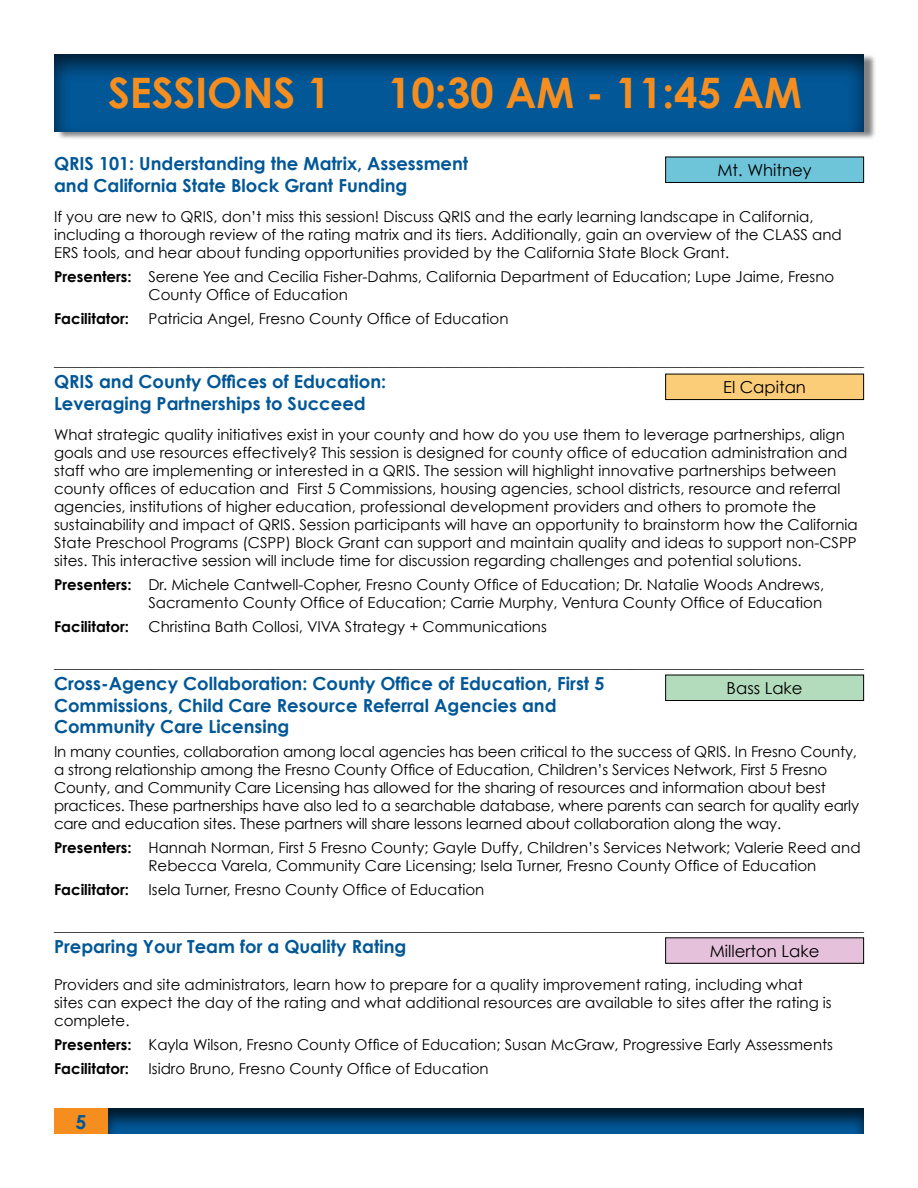
<style>
.page{position:relative;width:918px;height:1188px;background:#fff}
.page>*{position:absolute;margin:0;border:0;box-sizing:border-box;transform-origin:0 0}
.t1{font:700 42px "Century Gothic";color:#f68e1f}
.t2{font:700 19.5px "Century Gothic";color:#025797}
.t3{font:700 18px/21.6px "Century Gothic";color:#025797}
.t4{font:16.5px "Century Gothic";color:#000}
.t5{font:15px/18px "Century Gothic";color:#000}
.t6{font:700 15px "Century Gothic";color:#000}
.s1{font-weight:700}
</style>
<div class="page">
<div style="left:56px;top:53px;width:821px;height:88px;background:#000;opacity:.5"></div>
<div style="left:52px;top:52px;width:814px;height:82px;background:#000;opacity:.7"></div>
<div style="left:108px;top:1108px;width:759px;height:28px;background:#000;opacity:.7"></div>
<div style="left:54px;top:1109px;width:54px;height:25px;background:#f68e1f"></div>
<div style="left:666px;top:157px;width:198px;height:25px;background:#6ec5da"></div>
<div style="left:665px;top:157px;width:199px;height:26px;border:1px solid #000"></div>
<div style="left:666px;top:374px;width:198px;height:26px;background:#fbcd79"></div>
<div style="left:665px;top:374px;width:199px;height:26px;border:1px solid #000"></div>
<div style="left:666px;top:675px;width:198px;height:26px;background:#b2dcbb"></div>
<div style="left:665px;top:675px;width:199px;height:26px;border:1px solid #000"></div>
<div style="left:666px;top:938px;width:198px;height:25px;background:#e6c1dc"></div>
<div style="left:665px;top:937px;width:199px;height:27px;border:1px solid #000"></div>
<h1 class="t1" style="left:108px;top:67px;width:224px">Sessions 1</h1>
<h1 class="t1" style="left:388px;top:67px;width:416px">10:30 am - 11:45 am</h1>
<p class="t3" style="left:54px;top:152px;width:416px">QRIS 101: Understanding the Matrix, Assessment and California State Block Grant Funding</p>
<p class="t5" style="left:54px;top:208px;width:789px">If you are new to QRIS, don’t miss this session! Discuss QRIS and the early learning landscape in California, including a thorough review of the rating matrix and its tiers. Additionally, gain an overview of the CLASS and<br>ERS tools, and hear about funding opportunities provided by the California State Block Grant.</p>
<p class="t5" style="left:148px;top:268px;width:687px;text-indent:-94px"><span class="s1">Presenters:</span> Serene Yee and Cecilia Fisher-Dahms, California Department of Education; Lupe Jaime, Fresno<br>County Office of Education</p>
<p class="t6" style="left:54px;top:310px;width:76px">Facilitator:</p>
<p class="t5" style="left:148px;top:310px;width:362px">Patricia Angel, Fresno County Office of Education</p>
<p class="t4" style="left:717px;top:160px;width:96px">Mt. Whitney</p>
<p class="t5" style="left:54px;top:352px;width:811px">____________________________________________________________________________________________________________</p>
<p class="t3" style="left:54px;top:370px;width:334px">QRIS and County Offices of Education:<br>Leveraging Partnerships to Succeed</p>
<p class="t5" style="left:54px;top:426px;width:805px">What strategic quality initiatives exist in your county and how do you use them to leverage partnerships, align goals and use resources effectively? This session is designed for county office of education administration and staff who are implementing or interested in a QRIS. The session will highlight innovative partnerships between county offices of education and First 5 Commissions, housing agencies, school districts, resource and referral agencies, institutions of higher education, professional development providers and others to promote the sustainability and impact of QRIS. Session participants will have an opportunity to brainstorm how the California State Preschool Programs (CSPP) Block Grant can support and maintain quality and ideas to support non-CSPP sites. This interactive session will include time for discussion regarding challenges and potential solutions.</p>
<p class="t5" style="left:54px;top:576px;width:772px;text-align:right"><span class="s1">Presenters:</span> Dr. Michele Cantwell-Copher, Fresno County Office of Education; Dr. Natalie Woods Andrews,<br>Sacramento County Office of Education; Carrie Murphy, Ventura County Office of Education</p>
<p class="t6" style="left:54px;top:618px;width:76px">Facilitator:</p>
<p class="t5" style="left:148px;top:618px;width:400px">Christina Bath Collosi, VIVA Strategy + Communications</p>
<p class="t5" style="left:54px;top:654px;width:811px">____________________________________________________________________________________________________________</p>
<p class="t3" style="left:54px;top:672px;width:552px">Cross-Agency Collaboration: County Office of Education, First 5<br>Commissions, Child Care Resource Referral Agencies and<br>Community Care Licensing</p>
<p class="t5" style="left:54px;top:743px;width:807px">In many counties, collaboration among local agencies has been critical to the success of QRIS. In Fresno County, a strong relationship among the Fresno County Office of Education, Children’s Services Network, First 5 Fresno County, and Community Care Licensing has allowed for the sharing of resources and information about best practices. These partnerships have also led to a searchable database, where parents can search for quality early care and education sites. These partners will share lessons learned about collaboration along the way.</p>
<p class="t5" style="left:148px;top:839px;width:714px;text-indent:-94px"><span class="s1">Presenters:</span> Hannah Norman, First 5 Fresno County; Gayle Duffy, Children’s Services Network; Valerie Reed and<br>Rebecca Varela, Community Care Licensing; Isela Turner, Fresno County Office of Education</p>
<p class="t6" style="left:54px;top:880px;width:76px">Facilitator:</p>
<p class="t5" style="left:148px;top:881px;width:337px">Isela Turner, Fresno County Office of Education</p>
<p class="t5" style="left:54px;top:917px;width:811px">____________________________________________________________________________________________________________</p>
<p class="t3" style="left:54px;top:935px;width:354px">Preparing Your Team for a Quality Rating</p>
<p class="t5" style="left:54px;top:975px;width:779px">Providers and site administrators, learn how to prepare for a quality improvement rating, including what sites can expect the day of the rating and what additional resources are available to sites after the rating is complete.</p>
<p class="t5" style="left:54px;top:1032px;width:781px;line-height:24px"><span class="s1">Presenters:</span> Kayla Wilson, Fresno County Office of Education; Susan McGraw, Progressive Early Assessments<br><span class="s1">Facilitator:</span></p>
<p class="t4" style="left:723px;top:377px;width:84px">El Capitan</p>
<p class="t4" style="left:727px;top:678px;width:78px">Bass Lake</p>
<p class="t4" style="left:710px;top:941px;width:111px">Millerton Lake</p>
<p class="t5" style="left:148px;top:1059px;width:342px">Isidro Bruno, Fresno County Office of Education</p>
<h2 class="t2" style="left:76px;top:1109px;width:12px">5</h2>
</div>
